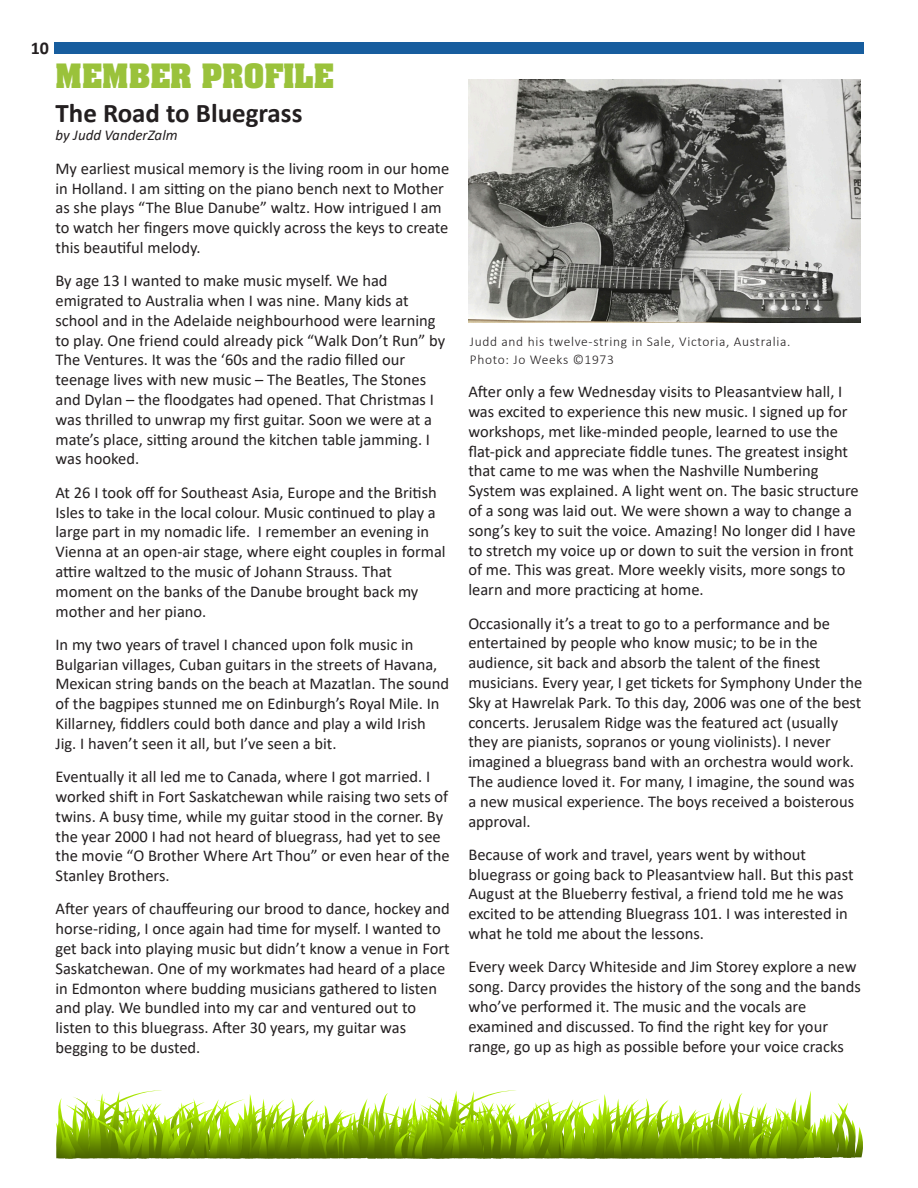
<style>
.page{position:relative;width:918px;height:1188px;background:#fff}
.page>*{position:absolute;margin:0;border:0;box-sizing:border-box;transform-origin:0 0}
.Page_Header{font:700 28.5px "Aardvark";color:#9ac23b}
.Article_Header{font:700 27px "Calibri";color:#231f20}
.t1{font:700 18px "Calibri";color:#231f20}
.Body_text{font:16.5px/19.8px "Calibri";color:#231f20}
.Biline{font:italic 15px "Calibri";color:#231f20}
.t2{font:300 13.5px "Calibri";letter-spacing:.05em;color:#231f20}
</style>
<div class="page">
<svg style="left:56px;top:1090px;width:807px;height:69px"></svg>
<div style="left:54px;top:42px;width:810px;height:12px;background:#175d9e"></div>
<img style="left:468px;top:80px;width:392px;height:242px">
<p class="t1" style="left:31px;top:36px;width:20px">10</p>
<p class="Page_Header" style="left:55px;top:55px;width:280px">MEMBER PROFILE</p>
<p class="Article_Header" style="left:56px;top:94px;width:248px">The Road to Bluegrass</p>
<p class="Biline" style="left:56px;top:125px;width:124px">by Judd VanderZalm</p>
<p class="Body_text" style="left:56px;top:158px;width:395px">My earliest musical memory is the living room in our home in Holland. I am sitting on the piano bench next to Mother as she plays “The Blue Danube” waltz. How intrigued I am to watch her fingers move quickly across the keys to create this beautiful melody.</p>
<p class="Body_text" style="left:56px;top:270px;width:391px">By age 13 I wanted to make music myself. We had emigrated to Australia when I was nine. Many kids at school and in the Adelaide neighbourhood were learning to play. One friend could already pick “Walk Don’t Run” by The Ventures. It was the ‘60s and the radio filled our teenage lives with new music – The Beatles, The Stones and Dylan – the floodgates had opened. That Christmas I was thrilled to unwrap my first guitar. Soon we were at a mate’s place, sitting around the kitchen table jamming. I was hooked.</p>
<p class="Body_text" style="left:56px;top:482px;width:392px">At 26 I took off for Southeast Asia, Europe and the British Isles to take in the local colour. Music continued to play a large part in my nomadic life. I remember an evening in Vienna at an open-air stage, where eight couples in formal attire waltzed to the music of Johann Strauss. That moment on the banks of the Danube brought back my mother and her piano.</p>
<p class="Body_text" style="left:56px;top:634px;width:395px">In my two years of travel I chanced upon folk music in Bulgarian villages, Cuban guitars in the streets of Havana, Mexican string bands on the beach at Mazatlan. The sound of the bagpipes stunned me on Edinburgh’s Royal Mile. In Killarney, fiddlers could both dance and play a wild Irish Jig. I haven’t seen it all, but I’ve seen a bit.</p>
<p class="Body_text" style="left:56px;top:766px;width:396px">Eventually it all led me to Canada, where I got married. I worked shift in Fort Saskatchewan while raising two sets of twins. A busy time, while my guitar stood in the corner. By the year 2000 I had not heard of bluegrass, had yet to see the movie “O Brother Where Art Thou” or even hear of the Stanley Brothers.</p>
<p class="Body_text" style="left:56px;top:899px;width:396px">After years of chauffeuring our brood to dance, hockey and horse-riding, I once again had time for myself. I wanted to get back into playing music but didn’t know a venue in Fort Saskatchewan. One of my workmates had heard of a place in Edmonton where budding musicians gathered to listen and play. We bundled into my car and ventured out to listen to this bluegrass. After 30 years, my guitar was begging to be dusted.</p>
<p class="t2" style="left:470px;top:333px;width:322px">Judd and his twelve-string in Sale, Victoria, Australia.</p>
<p class="t2" style="left:470px;top:351px;width:146px">Photo: Jo Weeks ©1973</p>
<p class="Body_text" style="left:468px;top:381px;width:392px">After only a few Wednesday visits to Pleasantview hall, I was excited to experience this new music. I signed up for workshops, met like-minded people, learned to use the flat-pick and appreciate fiddle tunes. The greatest insight that came to me was when the Nashville Numbering System was explained. A light went on. The basic structure of a song was laid out. We were shown a way to change a song’s key to suit the voice. Amazing! No longer did I have to stretch my voice up or down to suit the version in front of me. This was great. More weekly visits, more songs to learn and more practicing at home.</p>
<p class="Body_text" style="left:468px;top:613px;width:395px">Occasionally it’s a treat to go to a performance and be entertained by people who know music; to be in the audience, sit back and absorb the talent of the finest musicians. Every year, I get tickets for Symphony Under the Sky at Hawrelak Park. To this day, 2006 was one of the best concerts. Jerusalem Ridge was the featured act (usually they are pianists, sopranos or young violinists). I never imagined a bluegrass band with an orchestra would work.<br>The audience loved it. For many, I imagine, the sound was a new musical experience. The boys received a boisterous approval.</p>
<p class="Body_text" style="left:468px;top:844px;width:387px">Because of work and travel, years went by without bluegrass or going back to Pleasantview hall. But this past August at the Blueberry festival, a friend told me he was excited to be attending Bluegrass 101. I was interested in what he told me about the lessons.</p>
<p class="Body_text" style="left:468px;top:957px;width:394px">Every week Darcy Whiteside and Jim Storey explore a new song. Darcy provides the history of the song and the bands who’ve performed it. The music and the vocals are examined and discussed. To find the right key for your range, go up as high as possible before your voice cracks</p>
</div>
